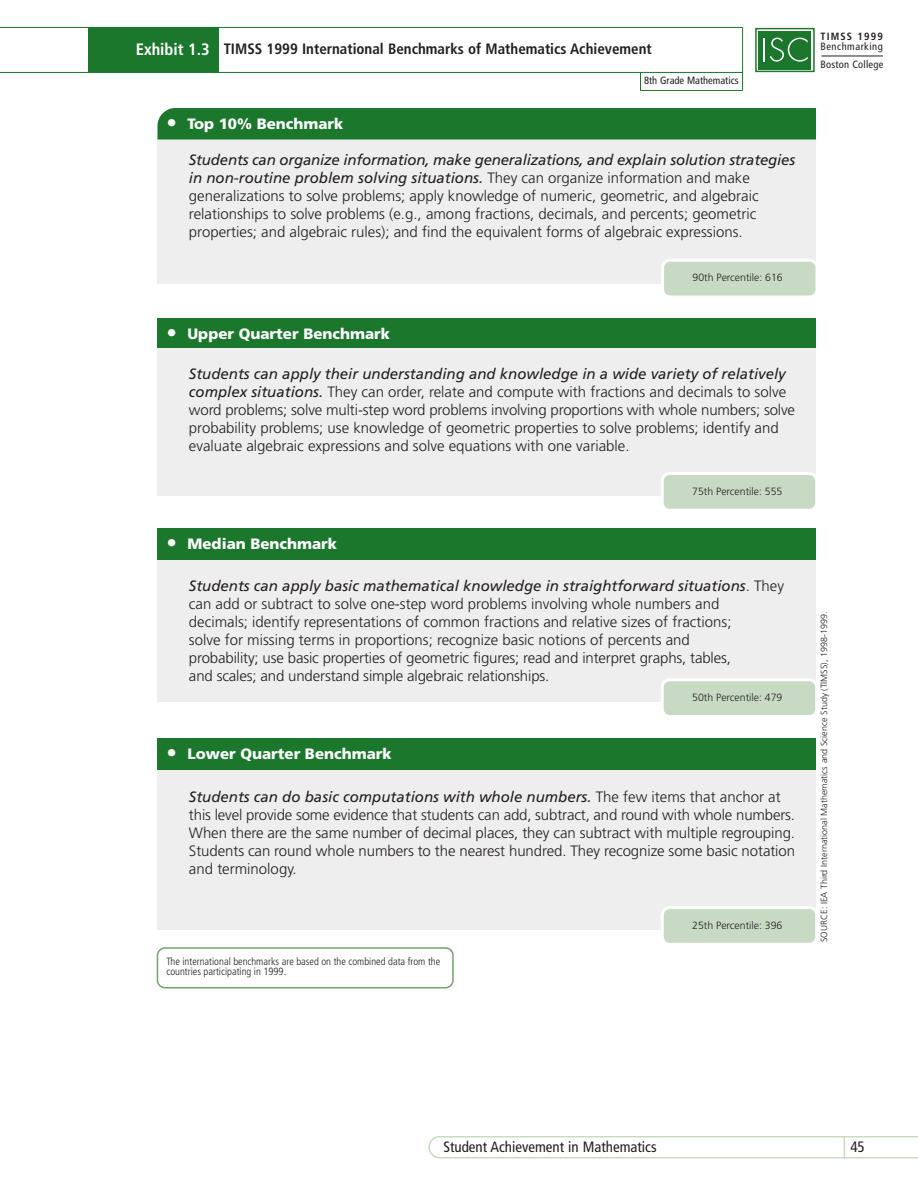
<style>
.page{position:relative;width:918px;height:1188px;background:#fff}
.page>*{position:absolute;margin:0;border:0;box-sizing:border-box;transform-origin:0 0}
.t1{font:700 21px "Frutiger";color:#fff}
.t2{font:700 condensed 16.5px "Frutiger";color:#fff}
.t3{font:300 15px/18px "Frutiger";color:#231f20}
.t4{font:900 15px "Frutiger";color:#fff}
.t5{font:700 condensed 15px "Frutiger";color:#231f20}
.t6{font:condensed 15px "Frutiger";color:#231f20}
.t7{font:300 condensed 10.5px/10.5px "Frutiger";color:#231f20}
.t8{font:300 10.5px "Frutiger";color:#231f20}
.t9{font:condensed 10.5px/18.1px "Frutiger";letter-spacing:.02em;color:#231f20}
.t10{font:condensed 10.5px "Frutiger";color:#231f20}
.t11{font:700 condensed 10.5px "Frutiger";letter-spacing:.115em;color:#231f20}
.t12{font:300 9px "Frutiger";color:#231f20}
.s1{font-weight:400;font-style:italic}
</style>
<div class="page">
<div style="left:157px;top:558px;width:659px;height:144px;background:#eeeeef"></div>
<div style="left:661px;top:678px;width:157px;height:40px;background:#c8dac4;border:3px solid #fff;border-radius:8px"></div>
<div style="left:157px;top:768px;width:659px;height:161px;background:#eeeeef"></div>
<div style="left:661px;top:906px;width:157px;height:40px;background:#c8dac4;border:3px solid #fff;border-radius:8px"></div>
<div style="left:157px;top:138px;width:659px;height:146px;background:#eeeeef"></div>
<div style="left:661px;top:259px;width:158px;height:39px;background:#c8dac4;border:3px solid #fff;border-radius:8px"></div>
<div style="left:157px;top:108px;width:659px;height:32px;background:#1a772c"></div>
<div style="left:157px;top:318px;width:659px;height:32px;background:#1a772c"></div>
<div style="left:157px;top:348px;width:659px;height:148px;background:#eeeeef"></div>
<div style="left:157px;top:528px;width:659px;height:32px;background:#1a772c"></div>
<div style="left:157px;top:738px;width:659px;height:32px;background:#1a772c"></div>
<div style="left:157px;top:947px;width:297px;height:41px;border:2px solid #74a26d;border-radius:8px"></div>
<div style="left:661px;top:472px;width:157px;height:40px;background:#c8dac4;border:3px solid #fff;border-radius:8px"></div>
<svg style="left:428px;top:1136px;width:490px;height:22px"></svg>
<div style="left:88px;top:27px;width:131px;height:45px;background:#1a772c"></div>
<div style="left:759px;top:31px;width:52px;height:38px;background:#1a772c"></div>
<div style="left:755px;top:28px;width:60px;height:44px;border:1px solid #1a772c"></div>
<hr style="left:763px;top:38px;width:2px;height:23px;background:#fff">
<svg style="left:770px;top:38px;width:38px;height:24px"></svg>
<hr style="left:0;top:27px;width:742px;height:1px;background:#1a772c">
<hr style="left:640px;top:90px;width:103px;height:1px;background:#1a772c">
<hr style="left:0;top:72px;width:742px;height:1px;background:#1a772c">
<hr style="left:822px;top:56px;width:61px;height:1px;background:#231f20">
<svg style="left:640px;top:73px;width:1px;height:17px"></svg>
<hr style="left:742px;top:27px;width:1px;height:63px;background:#1a772c">
<p class="t2" style="left:136px;top:42px;width:75px">Exhibit 1.3</p>
<p class="t5" style="left:224px;top:43px;width:430px">TIMSS 1999 International Benchmarks of Mathematics Achievement</p>
<p class="t10" style="left:644px;top:76px;width:96px">8th Grade Mathematics</p>
<h1 class="t1" style="left:166px;top:115px;width:12px">•</h1>
<p class="t4" style="left:187px;top:118px;width:157px">Top 10% Benchmark</p>
<p class="t3" style="left:189px;top:152px;width:608px"><span class="s1">Students can organize information, make generalizations, and explain solution strategies in non-routine problem solving situations.</span> They can organize information and make generalizations to solve problems; apply knowledge of numeric, geometric, and algebraic relationships to solve problems (e.g., among fractions, decimals, and percents; geometric properties; and algebraic rules); and find the equivalent forms of algebraic expressions.</p>
<p class="t8" style="left:693px;top:273px;width:92px">90th Percentile: 616</p>
<h1 class="t1" style="left:166px;top:325px;width:12px">•</h1>
<p class="t4" style="left:187px;top:328px;width:204px">Upper Quarter Benchmark</p>
<p class="t3" style="left:189px;top:366px;width:608px"><span class="s1">Students can apply their understanding and knowledge in a wide variety of relatively complex situations.</span> They can order, relate and compute with fractions and decimals to solve word problems; solve multi-step word problems involving proportions with whole numbers; solve probability problems; use knowledge of geometric properties to solve problems; identify and evaluate algebraic expressions and solve equations with one variable.</p>
<p class="t8" style="left:692px;top:487px;width:92px">75th Percentile: 555</p>
<h1 class="t1" style="left:166px;top:535px;width:12px">•</h1>
<p class="t4" style="left:187px;top:538px;width:151px">Median Benchmark</p>
<p class="t3" style="left:189px;top:578px;width:597px"><span class="s1">Students can apply basic mathematical knowledge in straightforward situations</span>. They can add or subtract to solve one-step word problems involving whole numbers and<br>decimals; identify representations of common fractions and relative sizes of fractions;<br>solve for missing terms in proportions; recognize basic notions of percents and<br>probability; use basic properties of geometric figures; read and interpret graphs, tables,<br>and scales; and understand simple algebraic relationships.</p>
<p class="t8" style="left:692px;top:693px;width:92px">50th Percentile: 479</p>
<h1 class="t1" style="left:166px;top:745px;width:12px">•</h1>
<p class="t4" style="left:187px;top:748px;width:206px">Lower Quarter Benchmark</p>
<p class="t3" style="left:189px;top:789px;width:608px"><span class="s1">Students can do basic computations with whole numbers.</span> The few items that anchor at this level provide some evidence that students can add, subtract, and round with whole numbers.<br>When there are the same number of decimal places, they can subtract with multiple regrouping.<br>Students can round whole numbers to the nearest hundred. They recognize some basic notation and terminology.</p>
<p class="t8" style="left:692px;top:921px;width:92px">25th Percentile: 396</p>
<p class="t7" style="left:166px;top:956px;width:275px">The international benchmarks are based on the combined data from the countries participating in 1999.</p>
<p class="t11" style="left:820px;top:32px;width:64px">TIMSS 1999</p>
<p class="t9" style="left:820px;top:38px;width:64px">Benchmarking<br>Boston College</p>
<p class="t12" style="left:820px;top:942px;width:332px;rotate:-90deg">SOURCE: IEA Third International Mathematics and Science Study (TIMSS), 1998-1999.</p>
<p class="t6" style="left:443px;top:1141px;width:215px">Student Achievement in Mathematics</p>
<p class="t6" style="left:850px;top:1141px;width:16px">45</p>
</div>
